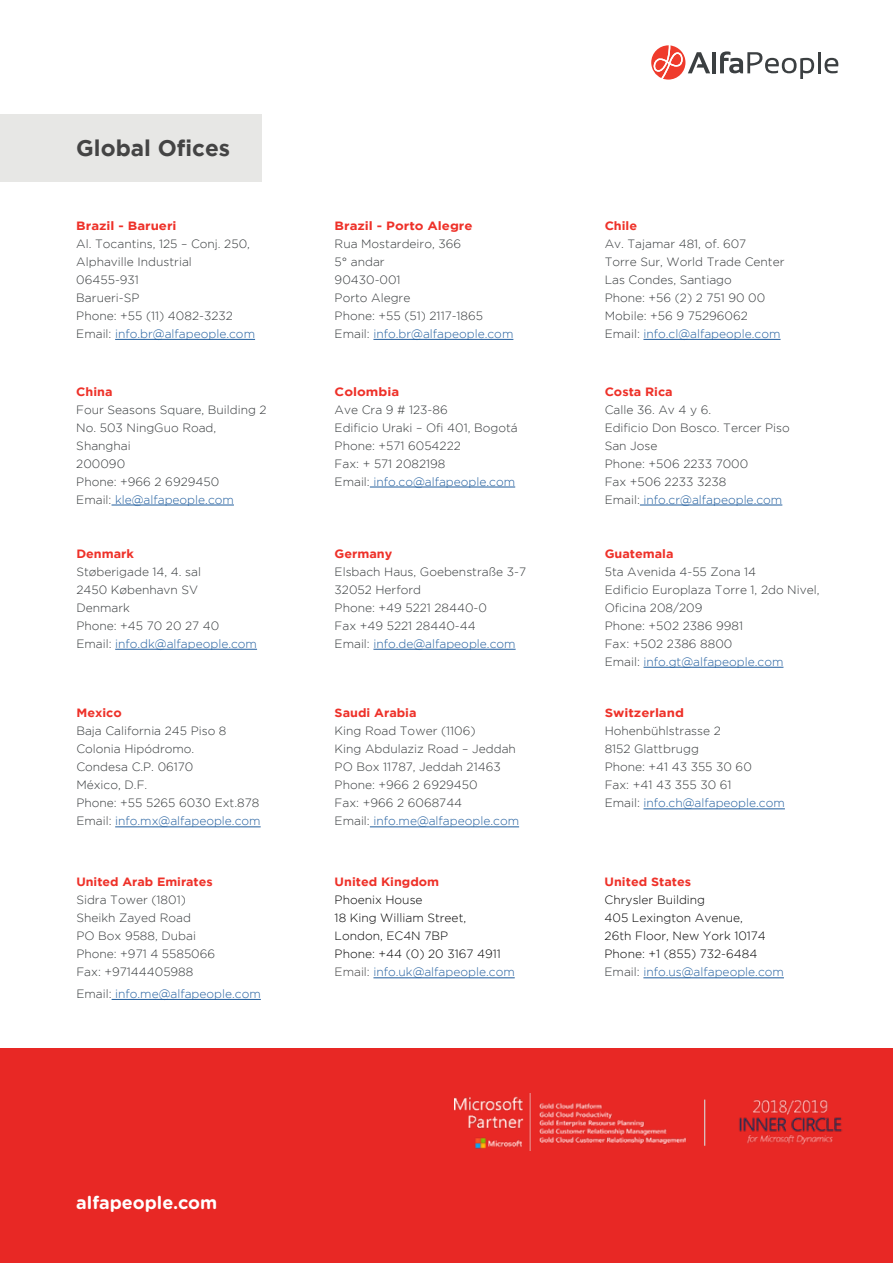
<style>
.page{position:relative;width:893px;height:1263px;background:#fff}
.page>*{position:absolute;margin:0;border:0;box-sizing:border-box;transform-origin:0 0}
.t1{font:700 22.5px "Gotham";color:#444}
.t2{font:700 18px "Gotham Rounded";color:#fff}
.t3{font:300 12px/18px "Gotham";color:#34383a}
.t4{font:300 12px/18px "Gotham";color:#000}
.t5{font:700 12px "Gotham";color:#ee3129;scale:1.05 1}
.t6{font:700 12px "Gotham";color:#ee3129;scale:1.1 1}
.t7{font:300 12px "Gotham";color:#215e9e}
.t8{font:700 12px "Gotham";color:#ee3129;scale:1.04 1}
.s1{color:#215e9e}
.s2{color:#34383a}
.s3{color:#3d3d3d}
</style>
<div class="page">
<div style="left:0;top:1048px;width:893px;height:215px;background:#e82825"></div>
<div style="left:0;top:114px;width:261px;height:68px;background:#e7e7e5"></div>
<svg style="left:651px;top:45px;width:59px;height:35px"></svg>
<hr style="left:712px;top:52px;width:4px;height:21px;background:#3b3f41">
<hr style="left:818px;top:52px;width:3px;height:21px;background:#3b3f41">
<svg style="left:825px;top:58px;width:13px;height:15px"></svg>
<svg style="left:720px;top:51px;width:94px;height:28px"></svg>
<hr style="left:370px;top:487px;width:145px;height:1px;background:#215e9e">
<hr style="left:115px;top:339px;width:140px;height:1px;background:#215e9e">
<hr style="left:115px;top:649px;width:142px;height:1px;background:#215e9e">
<hr style="left:373px;top:977px;width:142px;height:1px;background:#215e9e">
<hr style="left:373px;top:649px;width:143px;height:1px;background:#215e9e">
<hr style="left:643px;top:339px;width:137px;height:1px;background:#215e9e">
<hr style="left:643px;top:809px;width:142px;height:1px;background:#215e9e">
<hr style="left:643px;top:977px;width:141px;height:1px;background:#215e9e">
<hr style="left:373px;top:339px;width:140px;height:1px;background:#215e9e">
<hr style="left:640px;top:505px;width:142px;height:1px;background:#215e9e">
<hr style="left:643px;top:667px;width:140px;height:1px;background:#215e9e">
<hr style="left:115px;top:827px;width:146px;height:1px;background:#215e9e">
<hr style="left:112px;top:505px;width:122px;height:1px;background:#215e9e">
<hr style="left:112px;top:999px;width:149px;height:1px;background:#215e9e">
<hr style="left:370px;top:827px;width:149px;height:1px;background:#215e9e">
<hr style="left:704px;top:1099px;width:1px;height:47px;background:#d9d9d9">
<img style="left:455px;top:1093px;width:230px;height:57px">
<img style="left:739px;top:1099px;width:104px;height:46px">
<h1 class="t1" style="left:76px;top:135px;width:155px">Global Ofices</h1>
<p class="t6" style="left:76px;top:219px;width:93px">Brazil - Barueri</p>
<p class="t3" style="left:76px;top:234px;width:180px">Al. Tocantins, 125 – Conj. 250,<br>Alphaville Industrial<br>06455-931<br>Barueri-SP<br>Phone: +55 (11) 4082-3232<br>Email: <span class="s1">info.br@alfapeople.com</span></p>
<p class="t5" style="left:76px;top:384px;width:36px">China</p>
<p class="t3" style="left:76px;top:400px;width:192px">Four Seasons Square, Building 2<br>No. 503 NingGuo Road,<br>Shanghai<br>200090<br>Phone: +966 2 6929450<br>Email: <span class="s1">kle@alfapeople.com</span></p>
<p class="t5" style="left:76px;top:547px;width:56px">Denmark</p>
<p class="t3" style="left:76px;top:562px;width:182px">Støberigade 14, 4. sal<br>2450 København SV<br>Denmark<br>Phone: +45 70 20 27 40<br>Email: <span class="s1">info.dk@alfapeople.com</span></p>
<p class="t5" style="left:76px;top:706px;width:45px">Mexico</p>
<p class="t3" style="left:76px;top:722px;width:186px">Baja California 245 Piso 8<br>Colonia Hipódromo.<br>Condesa C.P. 06170<br>México, D.F.<br>Phone: +55 5265 6030 Ext.878<br>Email: <span class="s1">info.mx@alfapeople.com</span></p>
<p class="t8" style="left:76px;top:875px;width:133px">United Arab Emirates</p>
<p class="t3" style="left:76px;top:891px;width:140px">Sidra Tower (1801)<br>Sheikh Zayed Road<br>PO Box 9588, Dubai<br>Phone: +971 4 5585066<br>Fax: +97144405988</p>
<p class="t7" style="left:76px;top:987px;width:186px"><span class="s2">Email:</span> info.me@alfapeople.com</p>
<p class="t6" style="left:335px;top:219px;width:127px">Brazil - Porto Alegre</p>
<p class="t3" style="left:335px;top:234px;width:180px">Rua Mostardeiro, 366<br>5° andar<br>90430-001<br>Porto Alegre<br>Phone: +55 (51) 2117-1865<br>Email: <span class="s1">info.br@alfapeople.com</span></p>
<p class="t6" style="left:335px;top:384px;width:60px">Colombia</p>
<p class="t3" style="left:335px;top:400px;width:185px">Ave Cra 9 # 123-86<br>Edificio Uraki – Ofi 401, Bogotá<br>Phone: +571 6054222<br>Fax: + 571 2082198<br>Email: <span class="s1">info.co@alfapeople.com</span></p>
<p class="t5" style="left:335px;top:547px;width:56px">Germany</p>
<p class="t3" style="left:335px;top:562px;width:193px">Elsbach Haus, Goebenstraße 3-7<br>32052 Herford<br>Phone: +49 5221 28440-0<br>Fax +49 5221 28440-44<br>Email: <span class="s1">info.de@alfapeople.com</span></p>
<p class="t5" style="left:335px;top:706px;width:80px">Saudi Arabia</p>
<p class="t3" style="left:335px;top:722px;width:186px">King Road Tower (1106)<br>King Abdulaziz Road – Jeddah<br>PO Box 11787, Jeddah 21463<br>Phone: +966 2 6929450<br>Fax: +966 2 6068744<br>Email: <span class="s1">info.me@alfapeople.com</span></p>
<p class="t5" style="left:335px;top:875px;width:101px">United Kingdom</p>
<p class="t4" style="left:335px;top:891px;width:182px">Phoenix House<br>18 King William Street,<br>London, EC4N 7BP<br>Phone: +44 (0) 20 3167 4911<br><span class="s3">Email:</span> <span class="s1">info.uk@alfapeople.com</span></p>
<h2 class="t2" style="left:76px;top:1189px;width:142px">alfapeople.com</h2>
<p class="t5" style="left:605px;top:219px;width:32px">Chile</p>
<p class="t3" style="left:605px;top:234px;width:181px">Av. Tajamar 481, of. 607<br>Torre Sur, World Trade Center<br>Las Condes, Santiago<br>Phone: +56 (2) 2 751 90 00<br>Mobile: +56 9 75296062<br>Email: <span class="s1">info.cl@alfapeople.com</span></p>
<p class="t5" style="left:605px;top:384px;width:66px">Costa Rica</p>
<p class="t3" style="left:605px;top:400px;width:187px">Calle 36. Av 4 y 6.<br>Edificio Don Bosco. Tercer Piso<br>San Jose<br>Phone: +506 2233 7000<br>Fax +506 2233 3238<br>Email: <span class="s1">info.cr@alfapeople.com</span></p>
<p class="t5" style="left:605px;top:547px;width:67px">Guatemala</p>
<p class="t3" style="left:605px;top:562px;width:216px">5ta Avenida 4-55 Zona 14<br>Edificio Europlaza Torre 1, 2do Nivel,<br>Oficina 208/209<br>Phone: +502 2386 9981<br>Fax: +502 2386 8800<br>Email: <span class="s1">info.gt@alfapeople.com</span></p>
<p class="t6" style="left:605px;top:706px;width:74px">Switzerland</p>
<p class="t3" style="left:605px;top:722px;width:182px">Hohenbühlstrasse 2<br>8152 Glattbrugg<br>Phone: +41 43 355 30 60<br>Fax: +41 43 355 30 61<br>Email: <span class="s1">info.ch@alfapeople.com</span></p>
<p class="t5" style="left:605px;top:875px;width:84px">United States</p>
<p class="t4" style="left:605px;top:891px;width:181px">Chrysler Building<br>405 Lexington Avenue,<br>26th Floor, New York 10174<br>Phone: +1 (855) 732-6484<br><span class="s2">Email:</span> <span class="s1">info.us@alfapeople.com</span></p>
</div>
